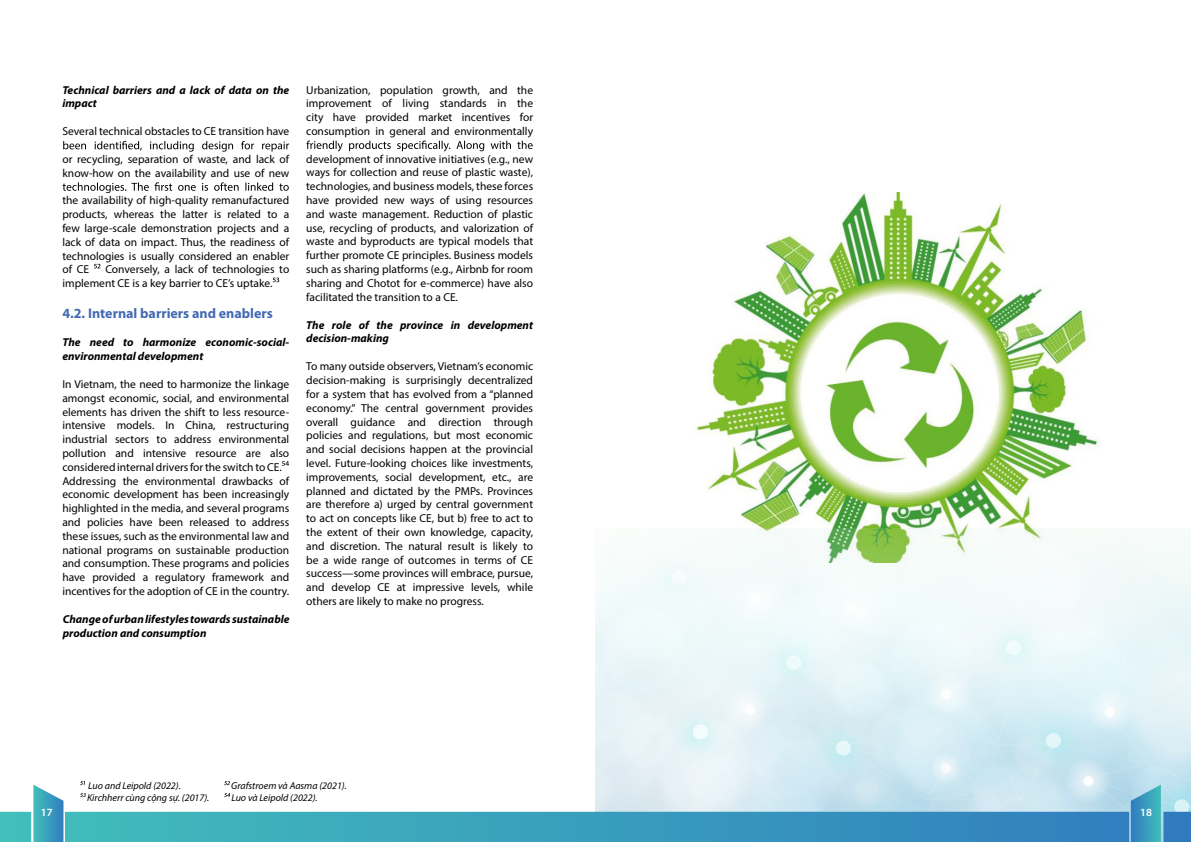
<style>
.page{position:relative;width:1191px;height:842px;background:#fff}
.page>*{position:absolute;margin:0;border:0;box-sizing:border-box;transform-origin:0 0}
.t1{font:700 14px "Myriad Pro";color:#436ab3}
.t2{font:11.5px/13.8px "Myriad Pro";color:#000;text-align:justify}
.t3{font:italic 700 11.5px/13.8px "Myriad Pro";color:#000}
.t4{font:600 11px "Myriad Pro";color:#fff}
.t5{font:italic 10px "Myriad Pro";color:#000}
</style>
<div class="page">
<img style="left:695px;top:193px;width:403px;height:335px">
<img style="left:595px;top:528px;width:596px;height:253px">
<svg style="left:63px;top:141px;width:226px;height:11px"></svg>
<svg style="left:63px;top:182px;width:226px;height:11px"></svg>
<svg style="left:94px;top:264px;width:6px;height:4px"></svg>
<svg style="left:273px;top:278px;width:6px;height:4px"></svg>
<svg style="left:282px;top:461px;width:7px;height:5px"></svg>
<svg style="left:306px;top:141px;width:227px;height:10px"></svg>
<svg style="left:0;top:781px;width:1191px;height:61px"></svg>
<p class="t3" style="left:62px;top:83px;width:228px">Technical barriers and a lack of data on the impact</p>
<p class="t2" style="left:62px;top:124px;width:228px">Several technical obstacles to CE transition have</p>
<p class="t2" style="left:62px;top:152px;width:228px">or recycling, separation of waste, and lack of know-how on the availability and use of new</p>
<p class="t2" style="left:62px;top:193px;width:228px">the availability of high-quality remanufactured products, whereas the latter is related to a few large-scale demonstration projects and a lack of data on impact. Thus, the readiness of technologies is usually considered an enabler of CE</p>
<p class="t2" style="left:62px;top:262px;width:228px;text-indent:43px">Conversely, a lack of technologies to implement CE is a key barrier to CE’s uptake.</p>
<p class="t1" style="left:62px;top:304px;width:212px">4.2. Internal barriers and enablers</p>
<p class="t3" style="left:62px;top:335px;width:228px">The need to harmonize economic-social&shy;environmental development</p>
<p class="t2" style="left:62px;top:377px;width:228px;text-align:left">In Vietnam, the need to harmonize the linkage amongst economic, social, and environmental elements has driven the shift to less resource&shy;intensive models. In China, restructuring industrial sectors to address environmental pollution and intensive resource are also consideredinternaldriversforthe switchtoCE.<br>Addressing the environmental drawbacks of economic development has been increasingly highlighted in the media, and several programs and policies have been released to address these issues, such as the environmental law and national programs on sustainable production and consumption. These programs and policies have provided a regulatory framework and incentives for the adoption of CE in the country.</p>
<p class="t3" style="left:63px;top:612px;width:228px">Changeofurbanlifestylestowards sustainable production and consumption</p>
<p class="t2" style="left:306px;top:83px;width:228px">Urbanization, population growth, and the improvement of living standards in the city have provided market incentives for consumption in general and environmentally</p>
<p class="t2" style="left:306px;top:152px;width:228px">development of innovative initiatives (e.g., new ways for collection and reuse of plastic waste), technologies, and business models, these forces have provided new ways of using resources and waste management. Reduction of plastic use, recycling of products, and valorization of waste and byproducts are typical models that further promote CE principles. Business models such as sharing platforms (e.g., Airbnb for room sharing and Chotot for e-commerce) have also facilitated the transition to a CE.</p>
<p class="t3" style="left:306px;top:317px;width:228px">The role of the province in development decision-making</p>
<p class="t2" style="left:306px;top:359px;width:228px">To many outside observers, Vietnam’s economic decision-making is surprisingly decentralized for a system that has evolved from a “planned economy.” The central government provides overall guidance and direction through policies and regulations, but most economic and social decisions happen at the provincial level. Future-looking choices like investments, improvements, social development, etc., are planned and dictated by the PMPs. Provinces are therefore a) urged by central government to act on concepts like CE, but b) free to act to the extent of their own knowledge, capacity, and discretion. The natural result is likely to be a wide range of outcomes in terms of CE success—some provinces will embrace, pursue, and develop CE at impressive levels, while others are likely to make no progress.</p>
<p class="t5" style="left:88px;top:779px;width:94px">Luo and Leipold (2022).</p>
<p class="t5" style="left:231px;top:779px;width:117px">Grafstroem và Aasma (2021).</p>
<p class="t5" style="left:87px;top:791px;width:124px">Kirchherr cùng cộng sự. (2017).</p>
<p class="t5" style="left:231px;top:791px;width:88px">Luo và Leipold (2022).</p>
<p class="t4" style="left:41px;top:805px;width:13px">17</p>
<p class="t4" style="left:1140px;top:805px;width:13px">18</p>
</div>
